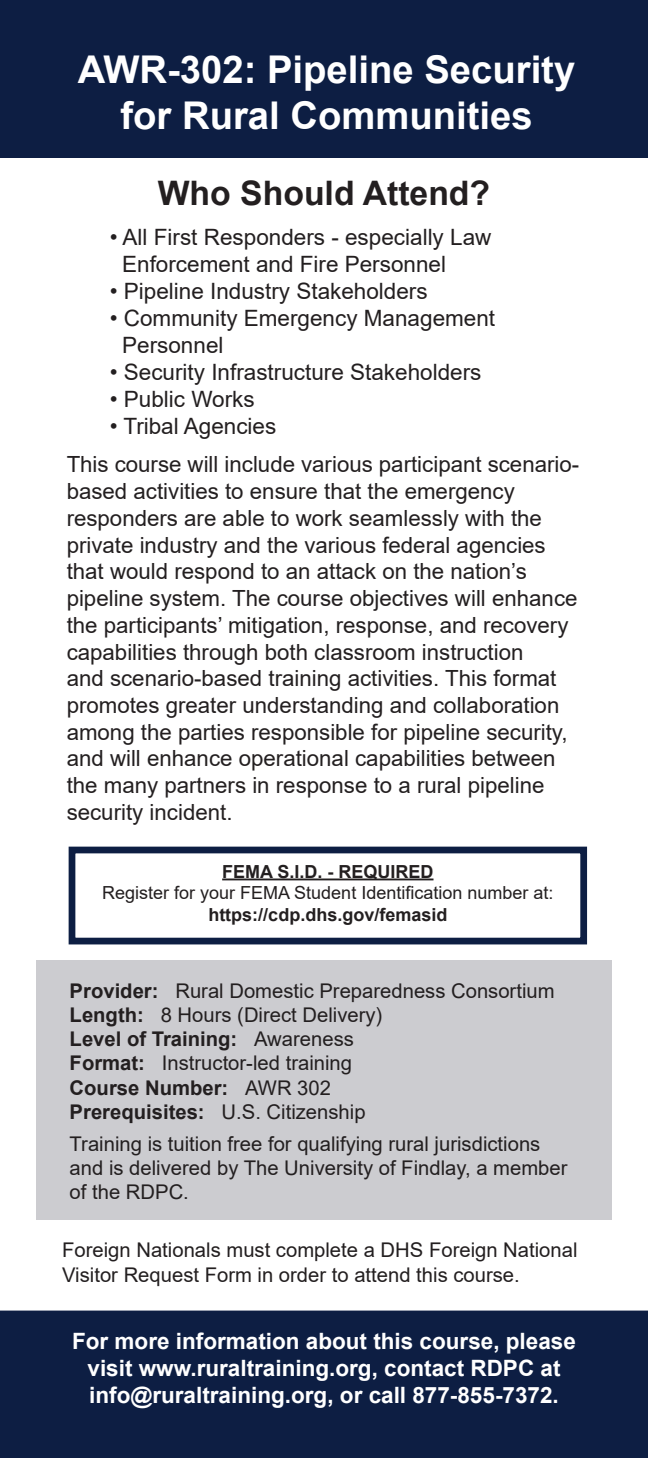
<style>
.page{position:relative;width:648px;height:1458px;background:#fff}
.page>*{position:absolute;margin:0;border:0;box-sizing:border-box;transform-origin:0 0}
.t1{font:700 38.25px/45.9px "Arial";color:#fff;text-align:center}
.t2{font:700 33.75px "Arial";color:#231f20}
.t3{font:22.5px/27px "Arial";color:#231f20}
.t4{font:700 22.5px/27px "Arial";color:#fff;text-align:center}
.t5{font:22.28px/26.8px "Arial";color:#231f20}
.t6{font:20.25px/24.3px "Arial";color:#231f20}
.t7{font:700 20.25px "Arial";color:#231f20}
.t8{font:18px "Arial";color:#231f20}
.t9{font:700 18px "Arial";color:#231f20}
.s1{font-weight:700}
.s2{font-weight:400}
</style>
<div class="page">
<div style="left:0;top:1311px;width:648px;height:147px;background:#0d1e43"></div>
<div style="left:36px;top:960px;width:576px;height:259px;background:#ccccd0"></div>
<div style="left:0;top:0;width:648px;height:157px;background:#0d1e43"></div>
<div style="left:69px;top:847px;width:518px;height:97px;border:7px solid #0d1e43"></div>
<hr style="left:222px;top:879px;width:212px;height:1px;background:#231f20">
<p class="t1" style="left:78px;top:47px;width:499px">AWR-302: Pipeline Security for Rural Communities</p>
<p class="t2" style="left:158px;top:169px;width:334px">Who Should Attend?</p>
<p class="t3" style="left:122px;top:224px;width:371px;text-indent:-13px">• All First Responders - especially Law<br>Enforcement and Fire Personnel</p>
<p class="t3" style="left:110px;top:278px;width:320px">• Pipeline Industry Stakeholders</p>
<p class="t3" style="left:122px;top:305px;width:374px;text-indent:-13px">• Community Emergency Management<br>Personnel</p>
<p class="t3" style="left:110px;top:359px;width:373px">• Security Infrastructure Stakeholders</p>
<p class="t3" style="left:110px;top:386px;width:146px">• Public Works</p>
<p class="t3" style="left:110px;top:413px;width:168px">• Tribal Agencies</p>
<p class="t5" style="left:67px;top:451px;width:514px">This course will include various participant scenario&shy;based activities to ensure that the emergency responders are able to work seamlessly with the private industry and the various federal agencies that would respond to an attack on the nation’s pipeline system. The course objectives will enhance the participants’ mitigation, response, and recovery capabilities through both classroom instruction<br>and scenario-based training activities. This format promotes greater understanding and collaboration among the parties responsible for pipeline security, and will enhance operational capabilities between the many partners in response to a rural pipeline security incident.</p>
<p class="t9" style="left:222px;top:859px;width:213px">FEMA S.I.D. - REQUIRED</p>
<p class="t8" style="left:102px;top:880px;width:453px">Register for your FEMA Student Identification number at:</p>
<p class="t9" style="left:208px;top:902px;width:241px">https://cdp.dhs.gov/femasid</p>
<p class="t6" style="left:70px;top:978px;width:487px"><span class="s1">Provider:</span> Rural Domestic Preparedness Consortium</p>
<p class="t6" style="left:70px;top:1002px;width:314px"><span class="s1">Length:</span> 8 Hours (Direct Delivery)</p>
<p class="t7" style="left:70px;top:1025px;width:286px">Level of Training: <span class="s2">Awareness</span></p>
<p class="t6" style="left:70px;top:1051px;width:284px"><span class="s1">Format:</span> Instructor-led training</p>
<p class="t7" style="left:70px;top:1073px;width:263px">Course Number: <span class="s2">AWR 302</span></p>
<p class="t6" style="left:70px;top:1100px;width:297px"><span class="s1">Prerequisites:</span> U.S. Citizenship</p>
<p class="t6" style="left:70px;top:1131px;width:499px">Training is tuition free for qualifying rural jurisdictions and is delivered by The University of Findlay, a member of the RDPC.</p>
<p class="t6" style="left:62px;top:1238px;width:517px">Foreign Nationals must complete a DHS Foreign National<br>Visitor Request Form in order to attend this course.</p>
<p class="t4" style="left:72px;top:1328px;width:505px">For more information about this course, please visit www.ruraltraining.org, contact RDPC at info@ruraltraining.org, or call 877-855-7372.</p>
</div>
